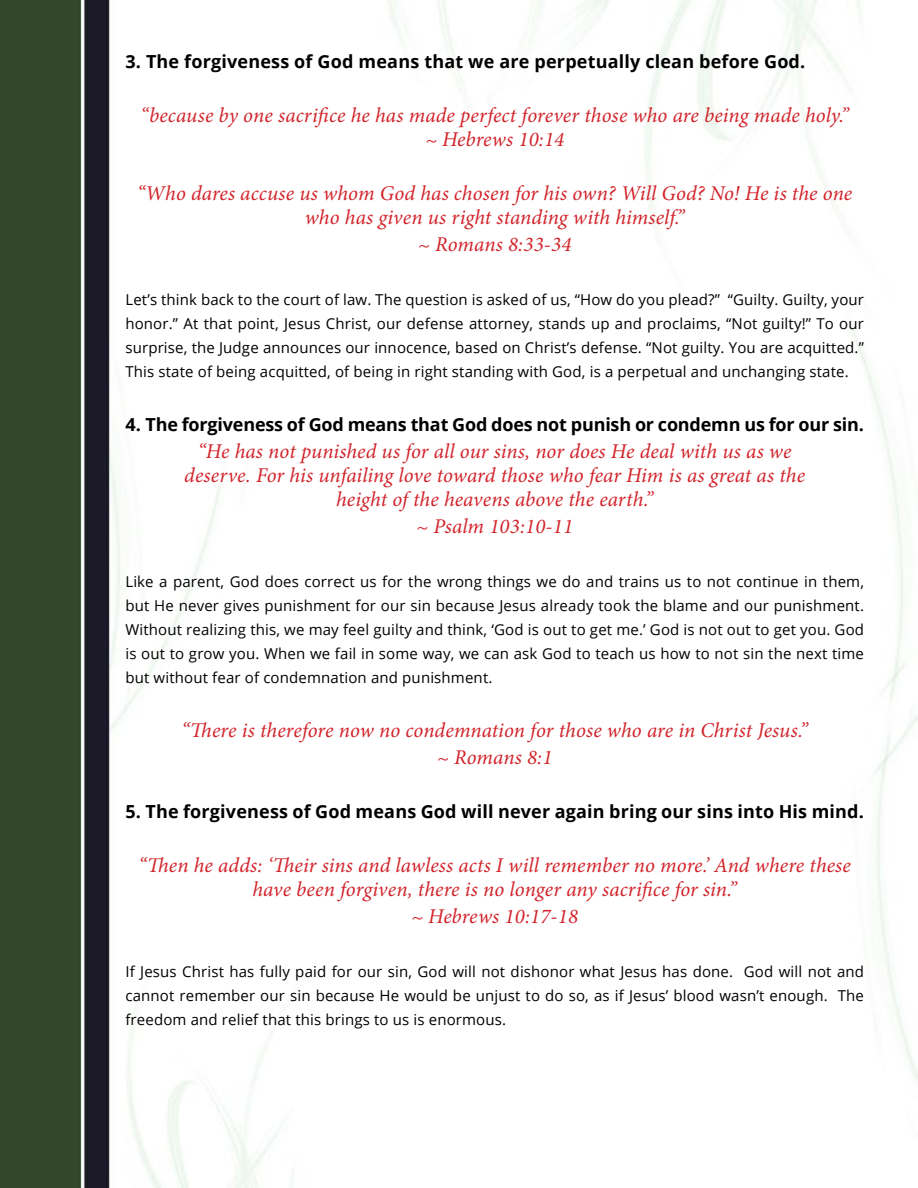
<style>
.page{position:relative;width:918px;height:1188px;background:#fff}
.page>*{position:absolute;margin:0;border:0;box-sizing:border-box;transform-origin:0 0}
.t1{font:italic 21px/24px "Minion Pro";letter-spacing:.005em;color:#d2232a;text-align:center}
.t2{font:700 18px "Open Sans";letter-spacing:.01em;color:#000}
.t3{font:700 18px "Open Sans";letter-spacing:-.01em;color:#000}
.t4{font:15px/24px "Open Sans";letter-spacing:.01em;color:#000;text-align:justify}
</style>
<div class="page">
<img style="left:0;top:0;width:918px;height:1188px">
<p class="t2" style="left:125px;top:49px;width:681px">3. The forgiveness of God means that we are perpetually clean before God.</p>
<h1 class="t1" style="left:141px;top:103px;width:710px">“because by one sacrifice he has made perfect forever those who are being made holy.” ~ Hebrews 10:14</h1>
<h1 class="t1" style="left:137px;top:181px;width:717px">“Who dares accuse us whom God has chosen for his own? Will God? No! He is the one who has given us right standing with himself.”</h1>
<h1 class="t1" style="left:418px;top:232px;width:155px">~ Romans 8:33-34</h1>
<p class="t4" style="left:125px;top:287px;width:740px">Let’s think back to the court of law. The question is asked of us, “How do you plead?” “Guilty. Guilty, your honor.” At that point, Jesus Christ, our defense attorney, stands up and proclaims, “Not guilty!” To our surprise, the Judge announces our innocence, based on Christ’s defense. “Not guilty. You are acquitted.” This state of being acquitted, of being in right standing with God, is a perpetual and unchanging state.</p>
<p class="t3" style="left:125px;top:412px;width:740px">4. The forgiveness of God means that God does not punish or condemn us for our sin.</p>
<h1 class="t1" style="left:184px;top:439px;width:622px">“He has not punished us for all our sins, nor does He deal with us as we deserve. For his unfailing love toward those who fear Him is as great as the height of the heavens above the earth.”</h1>
<h1 class="t1" style="left:416px;top:514px;width:158px">~ Psalm 103:10-11</h1>
<p class="t4" style="left:125px;top:569px;width:740px">Like a parent, God does correct us for the wrong things we do and trains us to not continue in them, but He never gives punishment for our sin because Jesus already took the blame and our punishment.<br>Without realizing this, we may feel guilty and think, ‘God is out to get me.’ God is not out to get you. God is out to grow you. When we fail in some way, we can ask God to teach us how to not sin the next time but without fear of condemnation and punishment.</p>
<h1 class="t1" style="left:182px;top:717px;width:628px;line-height:27px">“There is therefore now no condemnation for those who are in Christ Jesus.” ~ Romans 8:1</h1>
<p class="t2" style="left:125px;top:799px;width:740px">5. The forgiveness of God means God will never again bring our sins into His mind.</p>
<h1 class="t1" style="left:138px;top:853px;width:714px">“Then he adds: ‘Their sins and lawless acts I will remember no more.’ And where these have been forgiven, there is no longer any sacrifice for sin.”</h1>
<h1 class="t1" style="left:411px;top:904px;width:168px">~ Hebrews 10:17-18</h1>
<p class="t4" style="left:125px;top:959px;width:740px">If Jesus Christ has fully paid for our sin, God will not dishonor what Jesus has done. God will not and cannot remember our sin because He would be unjust to do so, as if Jesus’ blood wasn’t enough. The freedom and relief that this brings to us is enormous.</p>
</div>
